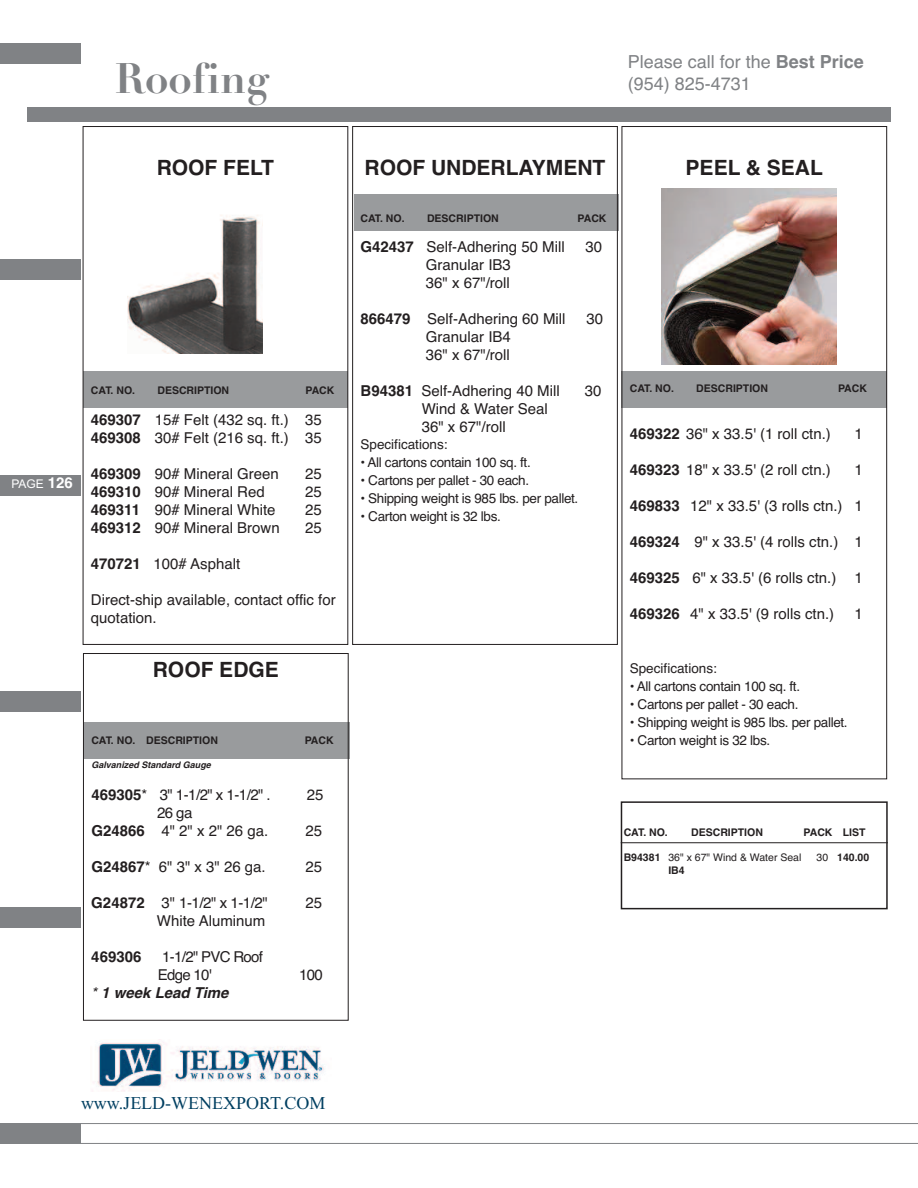
<style>
.page{position:relative;width:918px;height:1188px;background:#fff}
.page>*{position:absolute;margin:0;border:0;box-sizing:border-box;transform-origin:0 0}
.t1{font:700 42px "Didot";color:#808285}
.t2{font:700 21px "Helvetica";color:#231f20}
.t3{font:18px/21.6px "Helvetica";color:#808285}
.t4{font:18px "Times New Roman";color:#003f61}
.t5{font:15px/18px "Helvetica";color:#231f20}
.t6{font:15px/18px "Helvetica";letter-spacing:-.045em;color:#231f20}
.t7{font:italic 700 15px "Helvetica";color:#231f20}
.t8{font:700 15px "Helvetica";color:#231f20}
.t9{font:13.5px "Helvetica";letter-spacing:-.025em;color:#231f20}
.t10{font:13.5px "Helvetica";color:#231f20}
.t11{font:12px "Arial";color:#fff}
.t12{font:700 10.5px "Helvetica";color:#231f20}
.t13{font:10.5px "Helvetica";color:#231f20}
.t14{font:italic 700 9px "Helvetica";color:#231f20}
.s1{font-weight:700}
.s2{font-family:"Helvetica";font-weight:700;font-size:15px}
.s3{font-weight:400}
</style>
<div class="page">
<div style="left:354px;top:194px;width:265px;height:36px;background:#999b9d"></div>
<div style="left:83px;top:371px;width:265px;height:36px;background:#999b9d"></div>
<div style="left:83px;top:126px;width:265px;height:519px;border:1px solid #231f20"></div>
<div style="left:85px;top:722px;width:265px;height:36px;background:#999b9d"></div>
<div style="left:622px;top:371px;width:265px;height:37px;background:#999b9d"></div>
<hr style="left:0;top:1123px;width:918px;height:1px;background:#808285">
<hr style="left:0;top:1143px;width:918px;height:1px;background:#808285">
<div style="left:0;top:43px;width:81px;height:21px;background:#808285"></div>
<div style="left:0;top:259px;width:81px;height:21px;background:#808285"></div>
<div style="left:0;top:475px;width:81px;height:21px;background:#808285"></div>
<div style="left:0;top:691px;width:81px;height:21px;background:#808285"></div>
<div style="left:0;top:907px;width:81px;height:21px;background:#808285"></div>
<div style="left:0;top:1123px;width:81px;height:21px;background:#808285"></div>
<div style="left:27px;top:107px;width:864px;height:14px;background:#808285"></div>
<div style="left:622px;top:126px;width:265px;height:653px;border:1px solid #231f20"></div>
<img style="left:127px;top:215px;width:135px;height:138px">
<img style="left:661px;top:189px;width:175px;height:176px">
<div style="left:83px;top:653px;width:266px;height:368px;border:1px solid #231f20"></div>
<div style="left:352px;top:126px;width:266px;height:519px;border:1px solid #231f20"></div>
<img style="left:92px;top:1042px;width:232px;height:50px">
<div style="left:621px;top:801px;width:267px;height:108px;border:2px solid #231f20"></div>
<hr style="left:621px;top:842px;width:267px;height:1px;background:#231f20">
<h1 class="t1" style="left:115px;top:52px;width:156px">Roofing</h1>
<p class="t3" style="left:628px;top:51px;width:238px">Please call for the <span class="s1">Best Price </span>(954) 825-4731</p>
<h2 class="t2" style="left:157px;top:156px;width:119px">ROOF FELT</h2>
<p class="t11" style="left:12px;top:477px;width:63px">PAGE <span class="s2">126</span></p>
<p class="t12" style="left:91px;top:384px;width:46px">CAT. NO.</p>
<p class="t12" style="left:157px;top:384px;width:73px">DESCRIPTION</p>
<p class="t12" style="left:305px;top:384px;width:30px">PACK</p>
<p class="t5" style="left:91px;top:411px;width:232px"><span class="s1">469307</span> 15# Felt (432 sq. ft.) 35<br><span class="s1">469308</span> 30# Felt (216 sq. ft.) 35</p>
<p class="t5" style="left:91px;top:465px;width:189px"><span class="s1">469309</span> 90# Mineral Green</p>
<p class="t5" style="left:305px;top:465px;width:18px">25</p>
<p class="t5" style="left:91px;top:483px;width:175px"><span class="s1">469310</span> 90# Mineral Red</p>
<p class="t5" style="left:305px;top:483px;width:18px">25</p>
<p class="t5" style="left:91px;top:501px;width:186px"><span class="s1">469311</span> 90# Mineral White</p>
<p class="t5" style="left:305px;top:501px;width:18px">25</p>
<p class="t5" style="left:91px;top:519px;width:190px"><span class="s1">469312</span> 90# Mineral Brown</p>
<p class="t5" style="left:305px;top:519px;width:18px">25</p>
<p class="t5" style="left:91px;top:555px;width:151px"><span class="s1">470721</span> 100# Asphalt</p>
<p class="t5" style="left:91px;top:591px;width:246px">Direct-ship available, contact offic for quotation.</p>
<h2 class="t2" style="left:153px;top:658px;width:128px">ROOF EDGE</h2>
<p class="t12" style="left:91px;top:735px;width:128px">CAT. NO. DESCRIPTION</p>
<p class="t12" style="left:305px;top:735px;width:30px">PACK</p>
<p class="t14" style="left:91px;top:760px;width:121px">Galvanized Standard Gauge</p>
<p class="t5" style="left:91px;top:786px;width:181px"><span class="s1">469305</span>* 3" 1-1/2" x 1-1/2" .</p>
<p class="t5" style="left:307px;top:786px;width:18px">25</p>
<p class="t5" style="left:91px;top:804px;width:178px;text-indent:66px">26 ga<br><span class="s1">G24866</span> 4" 2" x 2" 26 ga.</p>
<p class="t5" style="left:306px;top:822px;width:18px">25</p>
<p class="t5" style="left:91px;top:858px;width:176px"><span class="s1">G24867</span>* 6" 3" x 3" 26 ga.</p>
<p class="t5" style="left:306px;top:858px;width:18px">25</p>
<p class="t5" style="left:91px;top:894px;width:178px"><span class="s1">G24872</span> 3" 1-1/2" x 1-1/2"</p>
<p class="t5" style="left:306px;top:894px;width:18px">25</p>
<p class="t5" style="left:157px;top:912px;width:110px">White Aluminum</p>
<p class="t8" style="left:91px;top:948px;width:52px">469306</p>
<p class="t6" style="left:158px;top:948px;width:107px">1-1/2" PVC Roof<br>Edge 10'</p>
<p class="t5" style="left:299px;top:966px;width:25px">100</p>
<p class="t7" style="left:91px;top:984px;width:139px"><span class="s3">*</span> 1 week Lead Time</p>
<h2 class="t2" style="left:365px;top:156px;width:242px">ROOF UNDERLAYMENT</h2>
<p class="t12" style="left:361px;top:212px;width:46px">CAT. NO.</p>
<p class="t12" style="left:427px;top:212px;width:73px">DESCRIPTION</p>
<p class="t12" style="left:578px;top:212px;width:30px">PACK</p>
<p class="t5" style="left:361px;top:238px;width:206px"><span class="s1">G42437</span> Self-Adhering 50 Mill</p>
<p class="t5" style="left:586px;top:238px;width:18px">30</p>
<p class="t5" style="left:426px;top:256px;width:87px">Granular IB3<br>36" x 67"/roll</p>
<p class="t5" style="left:361px;top:310px;width:207px"><span class="s1">866479</span> Self-Adhering 60 Mill</p>
<p class="t5" style="left:586px;top:310px;width:18px">30</p>
<p class="t5" style="left:426px;top:328px;width:87px">Granular IB4<br>36" x 67"/roll</p>
<p class="t5" style="left:361px;top:382px;width:201px"><span class="s1">B94381</span> Self-Adhering 40 Mill</p>
<p class="t5" style="left:585px;top:382px;width:18px">30</p>
<p class="t5" style="left:422px;top:400px;width:128px">Wind &amp; Water Seal<br>36" x 67"/roll</p>
<p class="t10" style="left:361px;top:437px;width:89px">Specifications:</p>
<p class="t9" style="left:361px;top:455px;width:172px">• All cartons contain 100 sq. ft.</p>
<p class="t9" style="left:361px;top:473px;width:170px">• Cartons per pallet - 30 each.</p>
<p class="t9" style="left:361px;top:491px;width:219px">• Shipping weight is 985 lbs. per pallet.</p>
<p class="t9" style="left:361px;top:509px;width:142px">• Carton weight is 32 lbs.</p>
<h2 class="t2" style="left:686px;top:156px;width:139px">PEEL &amp; SEAL</h2>
<p class="t12" style="left:630px;top:382px;width:46px">CAT. NO.</p>
<p class="t12" style="left:696px;top:382px;width:73px">DESCRIPTION</p>
<p class="t12" style="left:838px;top:382px;width:30px">PACK</p>
<p class="t5" style="left:630px;top:425px;width:203px"><span class="s1">469322</span> 36" x 33.5' (1 roll ctn.)</p>
<p class="t5" style="left:855px;top:425px;width:10px">1</p>
<p class="t5" style="left:630px;top:461px;width:203px"><span class="s1">469323</span> 18" x 33.5' (2 roll ctn.)</p>
<p class="t5" style="left:855px;top:461px;width:10px">1</p>
<p class="t5" style="left:630px;top:497px;width:235px"><span class="s1">469833</span> 12" x 33.5' (3 rolls ctn.) 1</p>
<p class="t5" style="left:630px;top:533px;width:235px"><span class="s1">469324</span> 9" x 33.5' (4 rolls ctn.) 1</p>
<p class="t5" style="left:630px;top:569px;width:235px"><span class="s1">469325</span> 6" x 33.5' (6 rolls ctn.) 1</p>
<p class="t5" style="left:630px;top:605px;width:206px"><span class="s1">469326</span> 4" x 33.5' (9 rolls ctn.)</p>
<p class="t5" style="left:855px;top:605px;width:10px">1</p>
<p class="t10" style="left:630px;top:660px;width:89px">Specifications:</p>
<p class="t9" style="left:630px;top:678px;width:172px">• All cartons contain 100 sq. ft.</p>
<p class="t9" style="left:630px;top:696px;width:170px">• Cartons per pallet - 30 each.</p>
<p class="t9" style="left:630px;top:714px;width:219px">• Shipping weight is 985 lbs. per pallet.</p>
<p class="t9" style="left:630px;top:732px;width:142px">• Carton weight is 32 lbs.</p>
<p class="t12" style="left:624px;top:826px;width:46px">CAT. NO.</p>
<p class="t12" style="left:691px;top:826px;width:73px">DESCRIPTION</p>
<p class="t12" style="left:804px;top:826px;width:64px">PACK LIST</p>
<p class="t13" style="left:624px;top:852px;width:179px"><span class="s1">B94381</span> 36" x 67" Wind &amp; Water Seal</p>
<p class="t12" style="left:817px;top:852px;width:54px"><span class="s3">30</span> 140.00</p>
<p class="t12" style="left:668px;top:864px;width:18px">IB4</p>
<p class="t4" style="left:81px;top:1092px;width:246px">www.JELD-WENEXPORT.COM</p>
</div>
